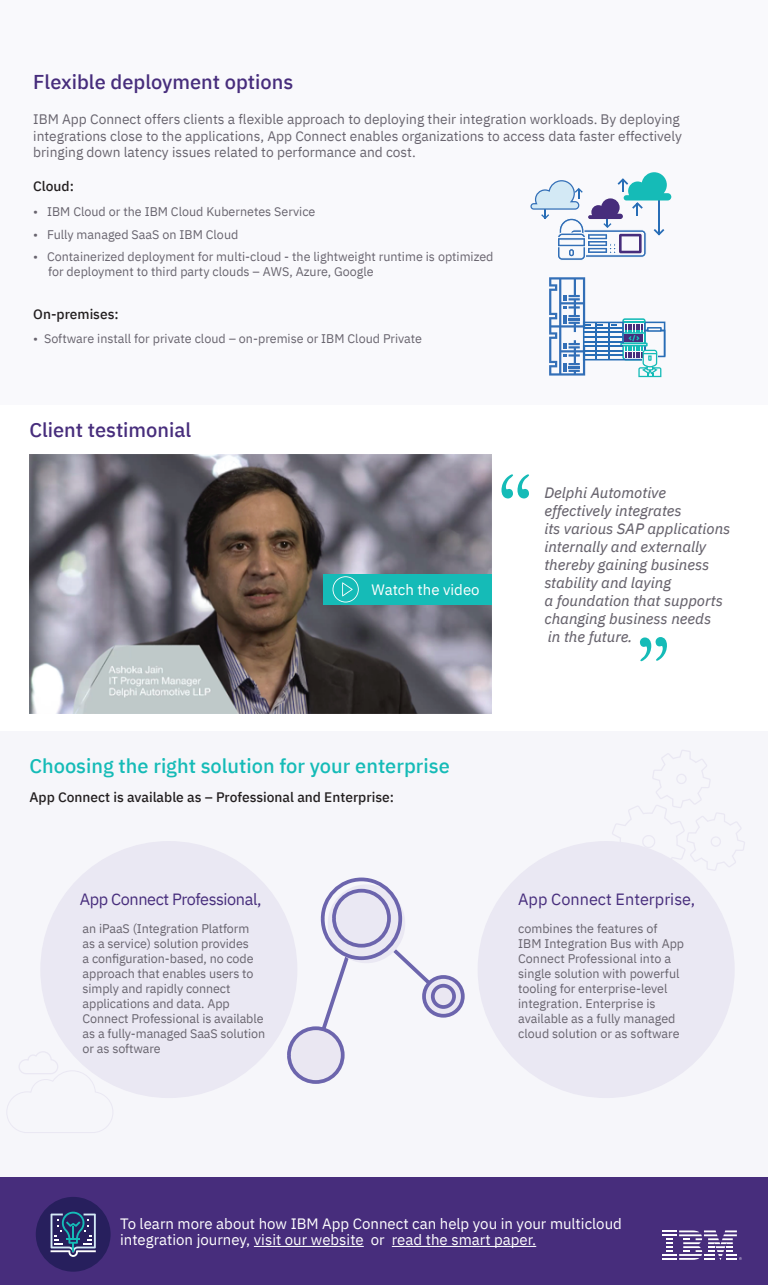
<style>
.page{position:relative;width:768px;height:1285px;background:#fff}
.page>*{position:absolute;margin:0;border:0;box-sizing:border-box;transform-origin:0 0}
.t1{font:500 20px "IBM Plex Sans";color:#472d7c}
.t2{font:500 20px "IBM Plex Sans";color:#15bbb7}
.t3{font:16.25px "IBM Plex Sans";letter-spacing:-.025em;color:#472d7c}
.t4{font:16.25px "IBM Plex Sans";color:#472d7c}
.t5{font:italic 15px/18px "IBM Plex Sans Text";color:#68646e}
.t6{font:15px/16.2px "IBM Plex Sans";color:#fff}
.t7{font:13.75px/16.5px "IBM Plex Sans";color:#68646e}
.t8{font:500 13.75px "IBM Plex Sans";color:#231f20}
.t9{font:12.5px/15px "IBM Plex Sans";color:#68646e}
</style>
<div class="page">
<img style="left:30px;top:454px;width:461px;height:259px">
<div style="left:0;top:731px;width:768px;height:446px;background:#f2f2f8"></div>
<div style="left:0;top:1177px;width:768px;height:107px;background:#472d7c"></div>
<hr style="left:254px;top:1245px;width:110px;height:1px;background:#fff">
<hr style="left:392px;top:1245px;width:144px;height:1px;background:#fff">
<div style="left:36px;top:1196px;width:75px;height:75px;background:#271f5d;border-radius:50%"></div>
<svg style="left:662px;top:1230px;width:79px;height:29px"></svg>
<div style="left:40px;top:841px;width:257px;height:257px;background:#eae8f3;border-radius:50%"></div>
<div style="left:477px;top:841px;width:257px;height:257px;background:#eae8f3;border-radius:50%"></div>
<div style="left:328px;top:884px;width:77px;height:79px;background:#eae8f3;border-radius:50%"></div>
<div style="left:321px;top:877px;width:81px;height:83px;border:4px solid #6c65ad;border-radius:50%"></div>
<div style="left:422px;top:975px;width:42px;height:42px;border:4px solid #6c65ad;border-radius:50%"></div>
<svg style="left:287px;top:912px;width:171px;height:172px"></svg>
<div style="left:332px;top:888px;width:59px;height:59px;background:#eae8f3;border:4px solid #6c65ad;border-radius:50%"></div>
<svg style="left:51px;top:1211px;width:45px;height:45px"></svg>
<div style="left:0;top:0;width:768px;height:405px;background:#f9f9fc"></div>
<svg style="left:549px;top:277px;width:116px;height:100px"></svg>
<svg style="left:530px;top:172px;width:141px;height:88px"></svg>
<div style="left:323px;top:574px;width:168px;height:31px;background:#15bbb7"></div>
<svg style="left:501px;top:474px;width:28px;height:24px"></svg>
<svg style="left:639px;top:637px;width:28px;height:24px"></svg>
<svg style="left:332px;top:576px;width:27px;height:26px"></svg>
<h1 class="t1" style="left:33px;top:66px;width:261px">Flexible deployment options</h1>
<p class="t7" style="left:33px;top:110px;width:650px">IBM App Connect offers clients a flexible approach to deploying their integration workloads. By deploying integrations close to the applications, App Connect enables organizations to access data faster effectively bringing down latency issues related to performance and cost.</p>
<p class="t8" style="left:33px;top:175px;width:42px">Cloud:</p>
<p class="t9" style="left:33px;top:203px;width:284px">• IBM Cloud or the IBM Cloud Kubernetes Service</p>
<p class="t9" style="left:33px;top:226px;width:206px">• Fully managed SaaS on IBM Cloud</p>
<p class="t9" style="left:48px;top:248px;width:447px;text-indent:-15px">• Containerized deployment for multi-cloud - the lightweight runtime is optimized for deployment to third party clouds – AWS, Azure, Google</p>
<p class="t8" style="left:33px;top:304px;width:87px">On-premises:</p>
<p class="t9" style="left:33px;top:330px;width:390px">• Software install for private cloud – on-premise or IBM Cloud Private</p>
<h1 class="t1" style="left:29px;top:415px;width:163px">Client testimonial</h1>
<p class="t6" style="left:371px;top:580px;width:110px">Watch the video</p>
<h1 class="t2" style="left:29px;top:750px;width:422px">Choosing the right solution for your enterprise</h1>
<p class="t8" style="left:29px;top:786px;width:366px">App Connect is available as – Professional and Enterprise:</p>
<p class="t5" style="left:544px;top:482px;width:187px">Delphi Automotive effectively integrates<br>its various SAP applications internally and externally thereby gaining business stability and laying<br>a foundation that supports changing business needs<br>in the future.</p>
<h2 class="t3" style="left:80px;top:887px;width:183px">App Connect Professional,</h2>
<h2 class="t4" style="left:518px;top:887px;width:178px">App Connect Enterprise,</h2>
<p class="t9" style="left:83px;top:920px;width:184px">an iPaaS (Integration Platform<br>as a service) solution provides<br>a configuration-based, no code approach that enables users to simply and rapidly connect applications and data. App<br>Connect Professional is available as a fully-managed SaaS solution or as software</p>
<p class="t9" style="left:518px;top:920px;width:167px">combines the features of<br>IBM Integration Bus with App<br>Connect Professional into a single solution with powerful tooling for enterprise-level integration. Enterprise is available as a fully managed cloud solution or as software</p>
<p class="t6" style="left:120px;top:1214px;width:503px">To learn more about how IBM App Connect can help you in your multicloud integration journey, visit our website or read the smart paper.</p>
</div>
